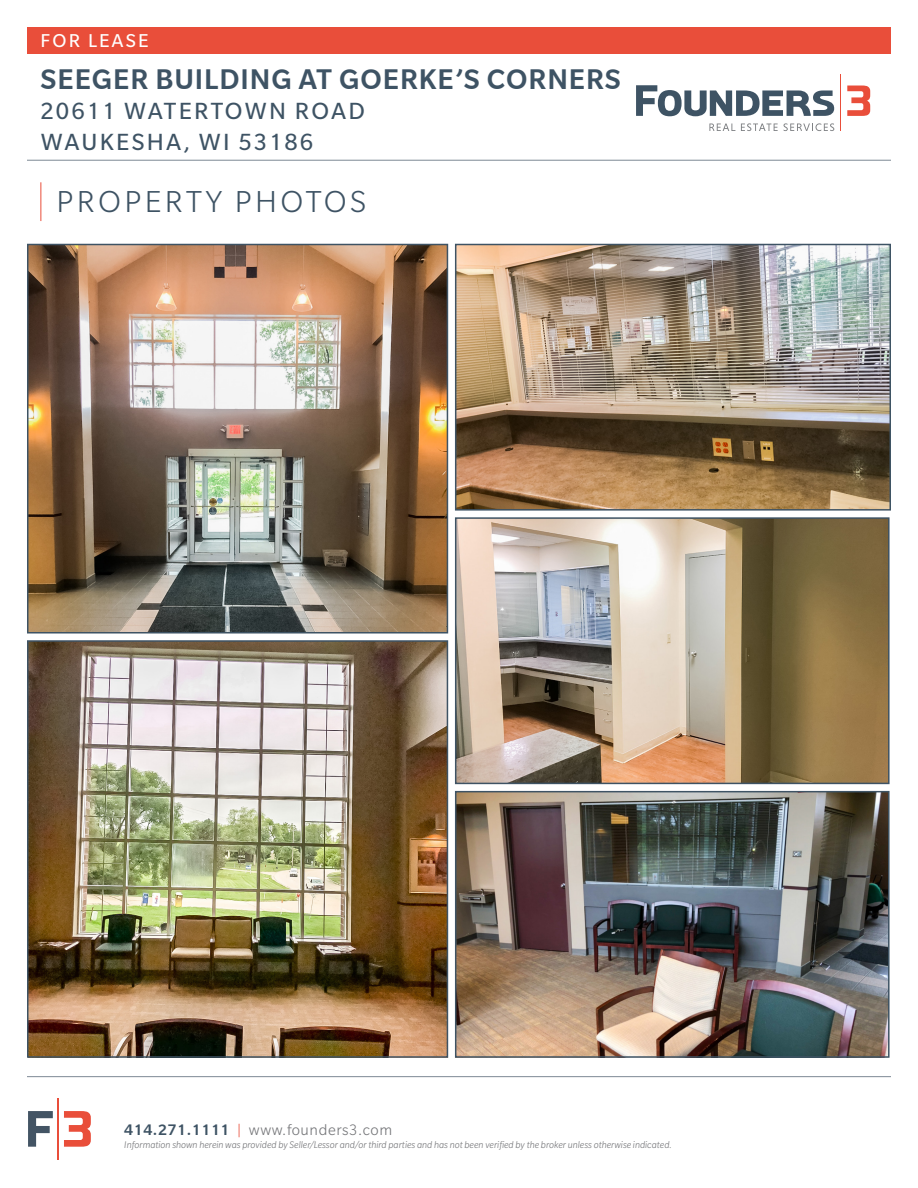
<style>
.page{position:relative;width:918px;height:1188px;background:#fff}
.page>*{position:absolute;margin:0;border:0;box-sizing:border-box;transform-origin:0 0}
.t1{font:300 33px "Slate Pro";letter-spacing:.1em;color:#3e5364}
.t2{font:500 30.75px "Slate Pro";letter-spacing:.03em;color:#3e5364}
.t3{font:25.5px/30.6px "Slate Pro";letter-spacing:.09em;color:#3e5364}
.t4{font:20.25px "Slate Pro";letter-spacing:.11em;color:#fff}
.t5{font:300 16.5px "Slate Pro";letter-spacing:.035em;color:#757679}
.t6{font:italic 300 10.5px "Slate Pro";color:#757679}
.s1{font-weight:500;color:#3e5364}
.s2{color:#e94e3a}
</style>
<div class="page">
<div style="left:27px;top:27px;width:864px;height:27px;background:#e94e3a"></div>
<hr style="left:840px;top:74px;width:1px;height:57px;background:#e94e3a">
<svg style="left:636px;top:85px;width:198px;height:31px"></svg>
<svg style="left:847px;top:86px;width:23px;height:30px"></svg>
<svg style="left:709px;top:124px;width:26px;height:7px"></svg>
<svg style="left:741px;top:123px;width:37px;height:8px"></svg>
<svg style="left:784px;top:123px;width:50px;height:8px"></svg>
<hr style="left:27px;top:160px;width:864px;height:1px;background:#7d8995">
<hr style="left:27px;top:1076px;width:864px;height:1px;background:#7d8995">
<hr style="left:58px;top:1098px;width:1px;height:62px;background:#e94e3a">
<svg style="left:28px;top:1111px;width:25px;height:36px"></svg>
<svg style="left:64px;top:1111px;width:27px;height:36px"></svg>
<img style="left:458px;top:247px;width:430px;height:261px">
<div style="left:455px;top:244px;width:436px;height:267px;border:2px solid #3e5364"></div>
<img style="left:458px;top:520px;width:429px;height:261px">
<div style="left:455px;top:517px;width:435px;height:267px;border:2px solid #3e5364"></div>
<img style="left:458px;top:794px;width:429px;height:261px">
<div style="left:455px;top:791px;width:435px;height:267px;border:2px solid #3e5364"></div>
<img style="left:30px;top:247px;width:415px;height:384px">
<div style="left:27px;top:244px;width:421px;height:390px;border:2px solid #3e5364"></div>
<img style="left:30px;top:643px;width:415px;height:412px">
<div style="left:27px;top:640px;width:421px;height:418px;border:2px solid #3e5364"></div>
<hr style="left:40px;top:182px;width:1px;height:39px;background:#e94e3a">
<h3 class="t4" style="left:41px;top:30px;width:110px">FOR LEASE</h3>
<h2 class="t2" style="left:41px;top:60px;width:582px">SEEGER BUILDING AT GOERKE’S CORNERS</h2>
<h3 class="t3" style="left:41px;top:96px;width:326px">20611 WATERTOWN ROAD<br>WAUKESHA, WI 53186</h3>
<p class="t1" style="left:56px;top:185px;width:311px">PROPERTY PHOTOS</p>
<h3 class="t5" style="left:124px;top:1122px;width:270px"><span class="s1">414.271.1111</span> <span class="s2">|</span> www.founders3.com</h3>
<p class="t6" style="left:124px;top:1139px;width:549px">Information shown herein was provided by Seller/Lessor and/or third parties and has not been verified by the broker unless otherwise indicated.</p>
</div>
